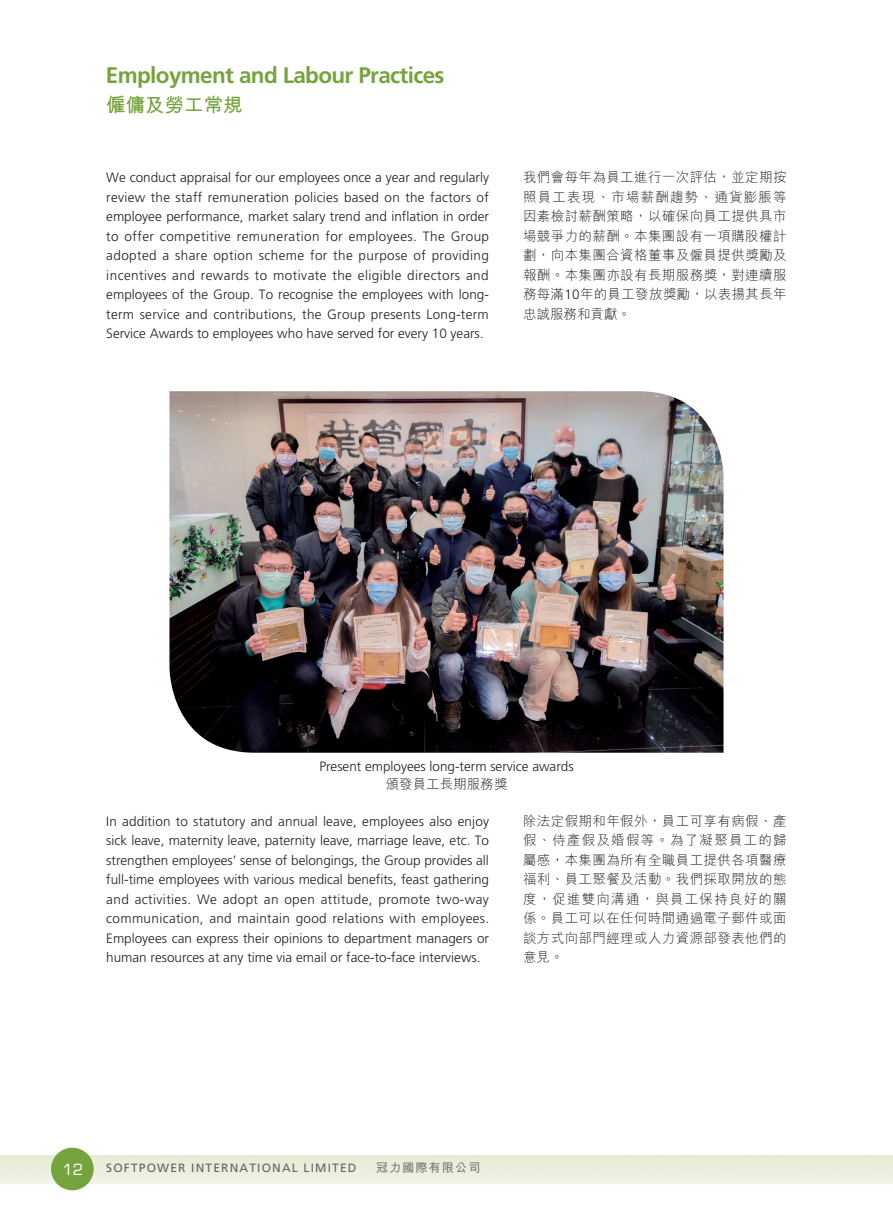
<style>
.page{position:relative;width:893px;height:1212px;background:#fff}
.page>*{position:absolute;margin:0;border:0;box-sizing:border-box;transform-origin:0 0}
.t1{font:700 22.5px "Frutiger LT Std";letter-spacing:-.03em;color:#75a33d}
.t2{font:700 19.5px "M Hei HK";color:#75a33d}
.t3{font:15px "Eurostile LT Std";color:#fff}
.t4{font:300 13.5px/19.5px "Frutiger LT Std";color:#231f20;text-align:justify}
.t5{font:300 13.5px/19.5px "M Hei HK";letter-spacing:.03em;color:#231f20;text-align:justify}
.t6{font:300 13.5px "M Hei HK";color:#231f20}
.t7{font:12px "Frutiger LT Std";letter-spacing:.095em;color:#636366}
.t8{font:500 12px "M Hei HK";letter-spacing:.095em;color:#636366}
.s1{font-family:"Frutiger LT Std"}
</style>
<div class="page">
<div style="left:51px;top:1148px;width:43px;height:42px;background:#75a33d;border-radius:50%"></div>
<img style="left:169px;top:391px;width:554px;height:362px">
<h1 class="t1" style="left:106px;top:62px;width:340px">Employment and Labour Practices</h1>
<h2 class="t2" style="left:106px;top:90px;width:138px">僱傭及勞工常規</h2>
<p class="t4" style="left:106px;top:168px;width:384px">We conduct appraisal for our employees once a year and regularly review the staff remuneration policies based on the factors of employee performance, market salary trend and inflation in order to offer competitive remuneration for employees. The Group adopted a share option scheme for the purpose of providing incentives and rewards to motivate the eligible directors and employees of the Group. To recognise the employees with long&shy;term service and contributions, the Group presents Long-term Service Awards to employees who have served for every 10 years.</p>
<p class="t5" style="left:523px;top:167px;width:265px">我們會每年為員工進行一次評估，並定期按照員工表現、市場薪酬趨勢、通貨膨脹等因素檢討薪酬策略，以確保向員工提供具市場競爭力的薪酬。本集團設有一項購股權計劃，向本集團合資格董事及僱員提供獎勵及報酬。本集團亦設有長期服務獎，對連續服務每滿<span class="s1">10</span>年的員工發放獎勵，以表揚其長年忠誠服務和貢獻。</p>
<p class="t4" style="left:319px;top:756px;width:256px">Present employees long-term service awards</p>
<p class="t6" style="left:386px;top:774px;width:123px">頒發員工長期服務獎</p>
<p class="t4" style="left:106px;top:811px;width:384px">In addition to statutory and annual leave, employees also enjoy sick leave, maternity leave, paternity leave, marriage leave, etc. To strengthen employees’ sense of belongings, the Group provides all full-time employees with various medical benefits, feast gathering and activities. We adopt an open attitude, promote two-way communication, and maintain good relations with employees.<br>Employees can express their opinions to department managers or human resources at any time via email or face-to-face interviews.</p>
<p class="t5" style="left:523px;top:810px;width:265px">除法定假期和年假外，員工可享有病假、產假、侍產假及婚假等。為了凝聚員工的歸屬感，本集團為所有全職員工提供各項醫療福利、員工聚餐及活動。我們採取開放的態度，促進雙向溝通，與員工保持良好的關係。員工可以在任何時間通過電子郵件或面談方式向部門經理或人力資源部發表他們的意見。</p>
<p class="t3" style="left:62px;top:1160px;width:22px">12</p>
<p class="t7" style="left:106px;top:1160px;width:252px">SOFTPOWER INTERNATIONAL LIMITED</p>
<p class="t8" style="left:376px;top:1158px;width:106px">冠力國際有限公司</p>
</div>
